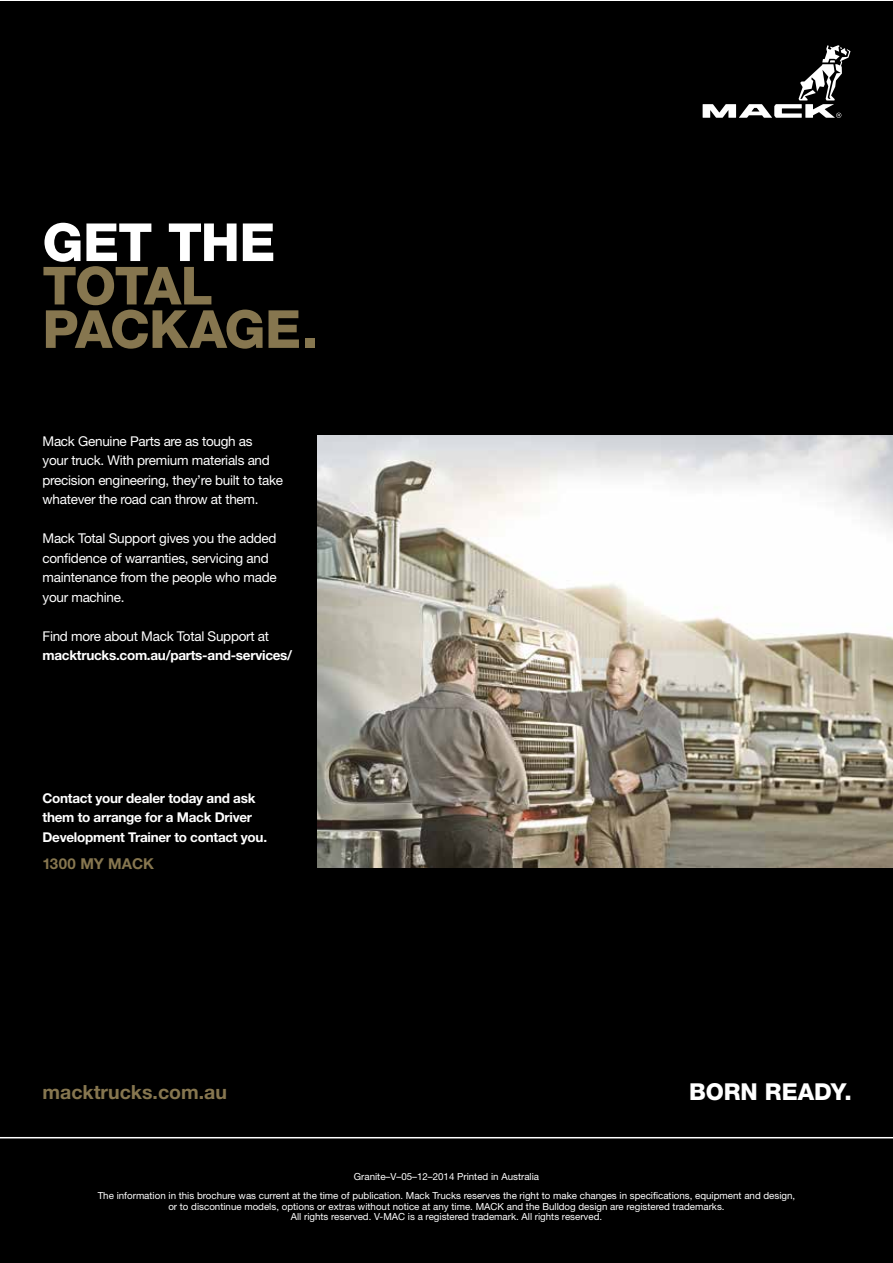
<style>
.page{position:relative;width:893px;height:1263px;background:#fff}
.page>*{position:absolute;margin:0;border:0;box-sizing:border-box;transform-origin:0 0}
.t1{font:800 52.5px/43.3px "Helvetica Neue LT";letter-spacing:-.025em;color:#86764f}
.t2{font:800 52.5px "Helvetica Neue LT";letter-spacing:-.01em;color:#fff}
.t3{font:800 23.4px "Helvetica Neue LT";color:#fff}
.t4{font:700 19.5px "Helvetica Neue LT";color:#86764f}
.t5{font:700 15px "Helvetica Neue LT";color:#86764f}
.t6{font:13.5px/19.5px "Helvetica Neue LT";letter-spacing:-.02em;color:#fff}
.t7{font:700 13.5px/19.5px "Helvetica Neue LT";letter-spacing:-.02em;color:#fff}
.t8{font:9.75px/19px "Helvetica Neue LT";color:#fff;text-align:center}
</style>
<div class="page">
<div style="left:0;top:1px;width:892px;height:1262px;background:#000"></div>
<svg style="left:703px;top:45px;width:147px;height:73px"></svg>
<hr style="left:0;top:1137px;width:892px;height:1px;background:#fff">
<img style="left:317px;top:435px;width:575px;height:432px">
<h1 class="t2" style="left:43px;top:211px;width:234px">GET THE</h1>
<h1 class="t1" style="left:43px;top:264px;width:277px">TOTAL<br>PACKAGE.</h1>
<h3 class="t6" style="left:43px;top:431px;width:242px">Mack Genuine Parts are as tough as<br>your truck. With premium materials and precision engineering, they’re built to take whatever the road can throw at them.</h3>
<h3 class="t6" style="left:43px;top:528px;width:236px">Mack Total Support gives you the added confidence of warranties, servicing and maintenance from the people who made your machine.</h3>
<h3 class="t6" style="left:43px;top:626px;width:228px">Find more about Mack Total Support at</h3>
<h3 class="t7" style="left:43px;top:645px;width:251px">macktrucks.com.au/parts-and-services/</h3>
<h3 class="t7" style="left:43px;top:788px;width:226px">Contact your dealer today and ask them to arrange for a Mack Driver<br>Development Trainer to contact you.</h3>
<h3 class="t5" style="left:43px;top:854px;width:113px">1300 MY MACK</h3>
<h3 class="t4" style="left:43px;top:1080px;width:186px">macktrucks.com.au</h3>
<h2 class="t3" style="left:689px;top:1078px;width:164px">BORN READY.</h2>
<p class="t8" style="left:98px;top:1167px;width:699px">Granite–V–05–12–2014 Printed in Australia<br>The information in this brochure was current at the time of publication. Mack Trucks reserves the right to make changes in specifications, equipment and design,</p>
<p class="t8" style="left:168px;top:1201px;width:558px;line-height:10.5px">or to discontinue models, options or extras without notice at any time. MACK and the Bulldog design are registered trademarks.<br>All rights reserved. V-MAC is a registered trademark. All rights reserved.</p>
</div>
